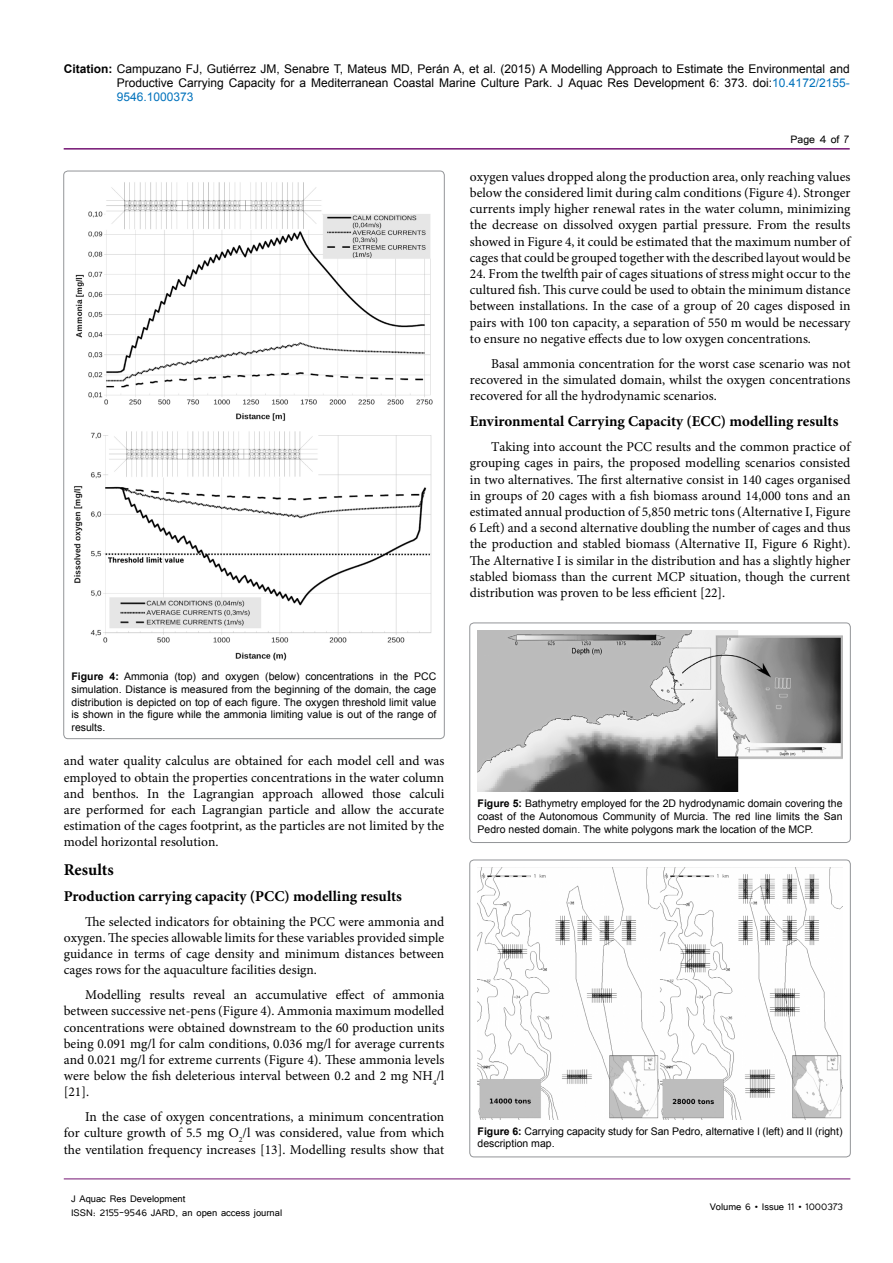
<style>
.page{position:relative;width:893px;height:1263px;background:#fff}
.page>*{position:absolute;margin:0;border:0;box-sizing:border-box;transform-origin:0 0}
.t1{font:700 16.5px "Minion Pro";color:#000}
.t2{font:700 15px "Minion Pro";color:#000}
.t3{font:13.5px/16.2px "Minion Pro";color:#000;text-align:justify}
.t4{font:13.5px "Tunga";color:#000}
.t5{font:12px/14.4px "Arial";color:#000;text-align:justify}
.t6{font:12px/14.4px "Tunga";color:#000}
.t7{font:10.5px/12.6px "Arial";color:#000;text-align:justify}
.s1{font-weight:700}
.s2{color:#0072bc}
</style>
<div class="page">
<hr style="left:64px;top:148px;width:786px;height:2px;background:#741472">
<hr style="left:64px;top:1179px;width:786px;height:1px;background:#741472">
<img style="left:74px;top:182px;width:359px;height:479px">
<div style="left:470px;top:623px;width:380px;height:219px;border:1px solid #939598;border-radius:4px"></div>
<img style="left:478px;top:631px;width:364px;height:160px">
<div style="left:470px;top:860px;width:380px;height:297px;border:1px solid #939598;border-radius:4px"></div>
<img style="left:478px;top:868px;width:364px;height:251px">
<p class="t5" style="left:117px;top:61px;width:734px;text-indent:-53px"><span class="s1">Citation:</span> Campuzano FJ, Gutiérrez JM, Senabre T, Mateus MD, Perán A, et al. (2015) A Modelling Approach to Estimate the Environmental and Productive Carrying Capacity for a Mediterranean Coastal Marine Culture Park. J Aquac Res Development 6: 373. doi:<span class="s2">10.4172/2155- 9546.1000373</span></p>
<p class="t4" style="left:790px;top:131px;width:60px">Page 4 of 7</p>
<p class="t3" style="left:470px;top:168px;width:382px">oxygen values dropped along the production area, only reaching values below the considered limit during calm conditions (Figure 4). Stronger currents imply higher renewal rates in the water column, minimizing the decrease on dissolved oxygen partial pressure. From the results showed in Figure 4, it could be estimated that the maximum number of cages that could be grouped together with the described layout would be</p>
<p class="t3" style="left:470px;top:266px;width:382px">24. From the twelfth pair of cages situations of stress might occur to the cultured fish. This curve could be used to obtain the minimum distance between installations. In the case of a group of 20 cages disposed in pairs with 100 ton capacity, a separation of 550 m would be necessary to ensure no negative effects due to low oxygen concentrations.</p>
<p class="t3" style="left:470px;top:355px;width:382px;text-indent:21px">Basal ammonia concentration for the worst case scenario was not recovered in the simulated domain, whilst the oxygen concentrations recovered for all the hydrodynamic scenarios.</p>
<p class="t2" style="left:470px;top:411px;width:370px">Environmental Carrying Capacity (ECC) modelling results</p>
<p class="t3" style="left:470px;top:439px;width:382px;text-indent:21px">Taking into account the PCC results and the common practice of grouping cages in pairs, the proposed modelling scenarios consisted in two alternatives. The first alternative consist in 140 cages organised in groups of 20 cages with a fish biomass around 14,000 tons and an estimated annual production of 5,850 metric tons (Alternative I, Figure 6 Left) and a second alternative doubling the number of cages and thus the production and stabled biomass (Alternative II, Figure 6 Right).<br>The Alternative I is similar in the distribution and has a slightly higher stabled biomass than the current MCP situation, though the current distribution was proven to be less efficient [22].</p>
<p class="t7" style="left:72px;top:670px;width:366px"><span class="s1">Figure 4:</span> Ammonia (top) and oxygen (below) concentrations in the PCC simulation. Distance is measured from the beginning of the domain, the cage distribution is depicted on top of each figure. The oxygen threshold limit value is shown in the figure while the ammonia limiting value is out of the range of results.</p>
<p class="t3" style="left:64px;top:753px;width:382px">and water quality calculus are obtained for each model cell and was employed to obtain the properties concentrations in the water column and benthos. In the Lagrangian approach allowed those calculi are performed for each Lagrangian particle and allow the accurate estimation of the cages footprint, as the particles are not limited by the model horizontal resolution.</p>
<p class="t1" style="left:64px;top:858px;width:51px">Results</p>
<p class="t2" style="left:64px;top:886px;width:340px">Production carrying capacity (PCC) modelling results</p>
<p class="t3" style="left:64px;top:913px;width:382px;text-indent:21px">The selected indicators for obtaining the PCC were ammonia and oxygen. The species allowable limits for these variables provided simple guidance in terms of cage density and minimum distances between cages rows for the aquaculture facilities design.</p>
<p class="t3" style="left:64px;top:987px;width:382px;text-indent:21px">Modelling results reveal an accumulative effect of ammonia between successive net-pens (Figure 4). Ammonia maximum modelled concentrations were obtained downstream to the 60 production units being 0.091 mg/l for calm conditions, 0.036 mg/l for average currents and 0.021 mg/l for extreme currents (Figure 4). These ammonia levels were below the fish deleterious interval between 0.2 and 2 mg NH<sub>4</sub>/l [21].</p>
<p class="t3" style="left:64px;top:1109px;width:382px;text-indent:21px">In the case of oxygen concentrations, a minimum concentration for culture growth of 5.5 mg O<sub>2</sub>/l was considered, value from which the ventilation frequency increases [13]. Modelling results show that</p>
<p class="t6" style="left:71px;top:1190px;width:213px">J Aquac Res Development<br>ISSN: 2155-9546 JARD, an open access journal</p>
<p class="t7" style="left:478px;top:797px;width:366px"><span class="s1">Figure 5:</span> Bathymetry employed for the 2D hydrodynamic domain covering the coast of the Autonomous Community of Murcia. The red line limits the San Pedro nested domain. The white polygons mark the location of the MCP.</p>
<p class="t7" style="left:478px;top:1126px;width:366px;line-height:11.6px"><span class="s1">Figure 6:</span> Carrying capacity study for San Pedro, alternative I (left) and II (right) description map.</p>
<p class="t6" style="left:710px;top:1199px;width:135px">Volume 6 • Issue 11 • 1000373</p>
</div>
